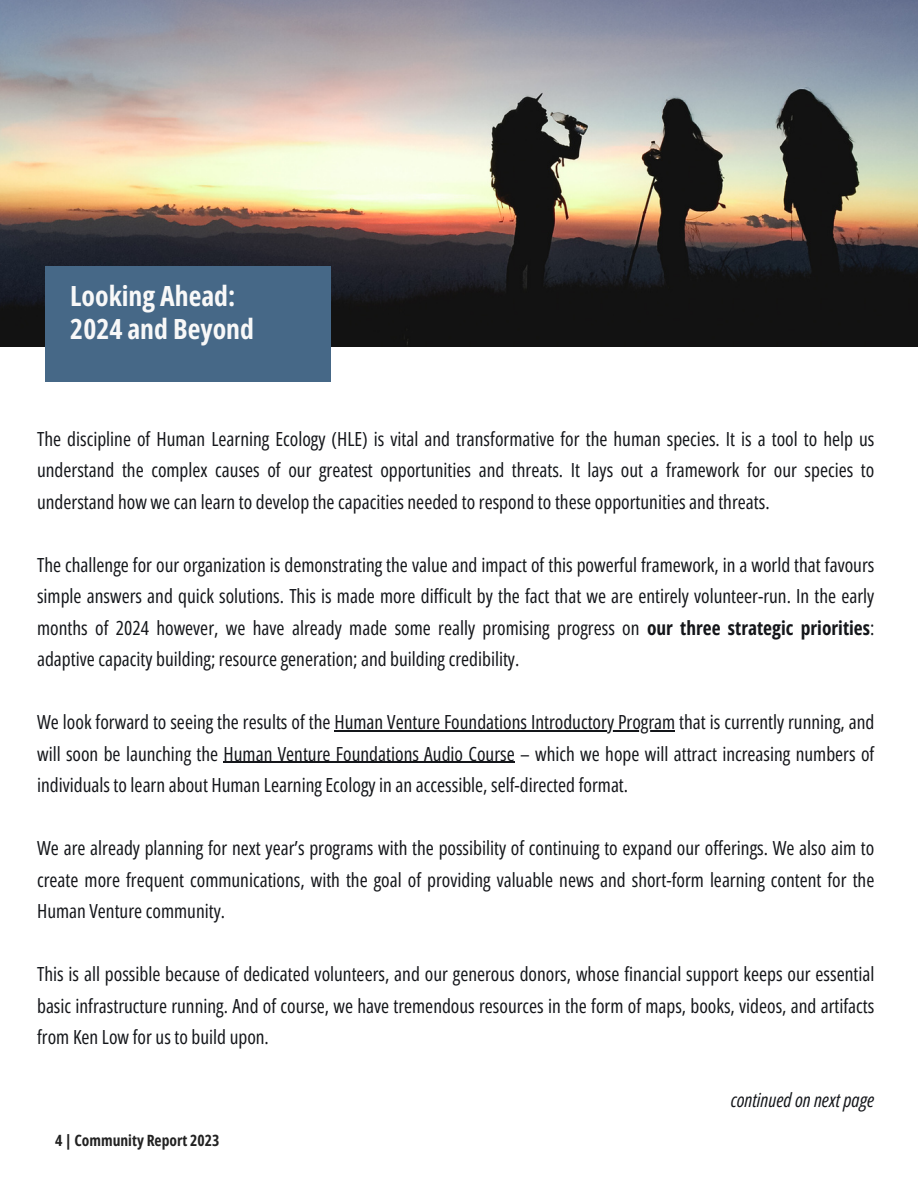
<style>
.page{position:relative;width:918px;height:1188px;background:#fff}
.page>*{position:absolute;margin:0;border:0;box-sizing:border-box;transform-origin:0 0}
.t1{font:700 27.75px/32.7px "Open Sans Condensed";color:#f8f8f8}
.t2{font:19.5px/31.5px "Open Sans Condensed";color:#14161a;text-align:justify}
.t3{font:italic 19.5px "Open Sans Condensed";color:#14161a}
.t4{font:700 15.6px "Open Sans Condensed";color:#222}
.s1{font-weight:700}
</style>
<div class="page">
<hr style="left:335px;top:730px;width:340px;height:1px;background:#14161a">
<hr style="left:224px;top:762px;width:291px;height:1px;background:#14161a">
<img style="left:0;top:0;width:918px;height:346px">
<div style="left:45px;top:266px;width:286px;height:116px;background:#466887"></div>
<h1 class="t1" style="left:70px;top:279px;width:185px">Looking Ahead:<br>2024 and Beyond</h1>
<p class="t2" style="left:37px;top:422px;width:839px">The discipline of Human Learning Ecology (HLE) is vital and transformative for the human species. It is a tool to help us understand the complex causes of our greatest opportunities and threats. It lays out a framework for our species to understand how we can learn to develop the capacities needed to respond to these opportunities and threats.</p>
<p class="t2" style="left:37px;top:548px;width:839px">The challenge for our organization is demonstrating the value and impact of this powerful framework, in a world that favours simple answers and quick solutions. This is made more difficult by the fact that we are entirely volunteer-run. In the early months of 2024 however, we have already made some really promising progress on <span class="s1">our three strategic priorities</span>: adaptive capacity building; resource generation; and building credibility.</p>
<p class="t2" style="left:37px;top:706px;width:839px">We look forward to seeing the results of the Human Venture Foundations Introductory Program that is currently running, and will soon be launching the Human Venture Foundations Audio Course – which we hope will attract increasing numbers of individuals to learn about Human Learning Ecology in an accessible, self-directed format.</p>
<p class="t2" style="left:37px;top:832px;width:839px">We are already planning for next year’s programs with the possibility of continuing to expand our offerings. We also aim to create more frequent communications, with the goal of providing valuable news and short-form learning content for the Human Venture community.</p>
<p class="t2" style="left:37px;top:958px;width:839px">This is all possible because of dedicated volunteers, and our generous donors, whose financial support keeps our essential basic infrastructure running. And of course, we have tremendous resources in the form of maps, books, videos, and artifacts from Ken Low for us to build upon.</p>
<p class="t4" style="left:55px;top:1130px;width:166px">4 | Community Report 2023</p>
<p class="t3" style="left:731px;top:1086px;width:145px">continued on next page</p>
</div>
